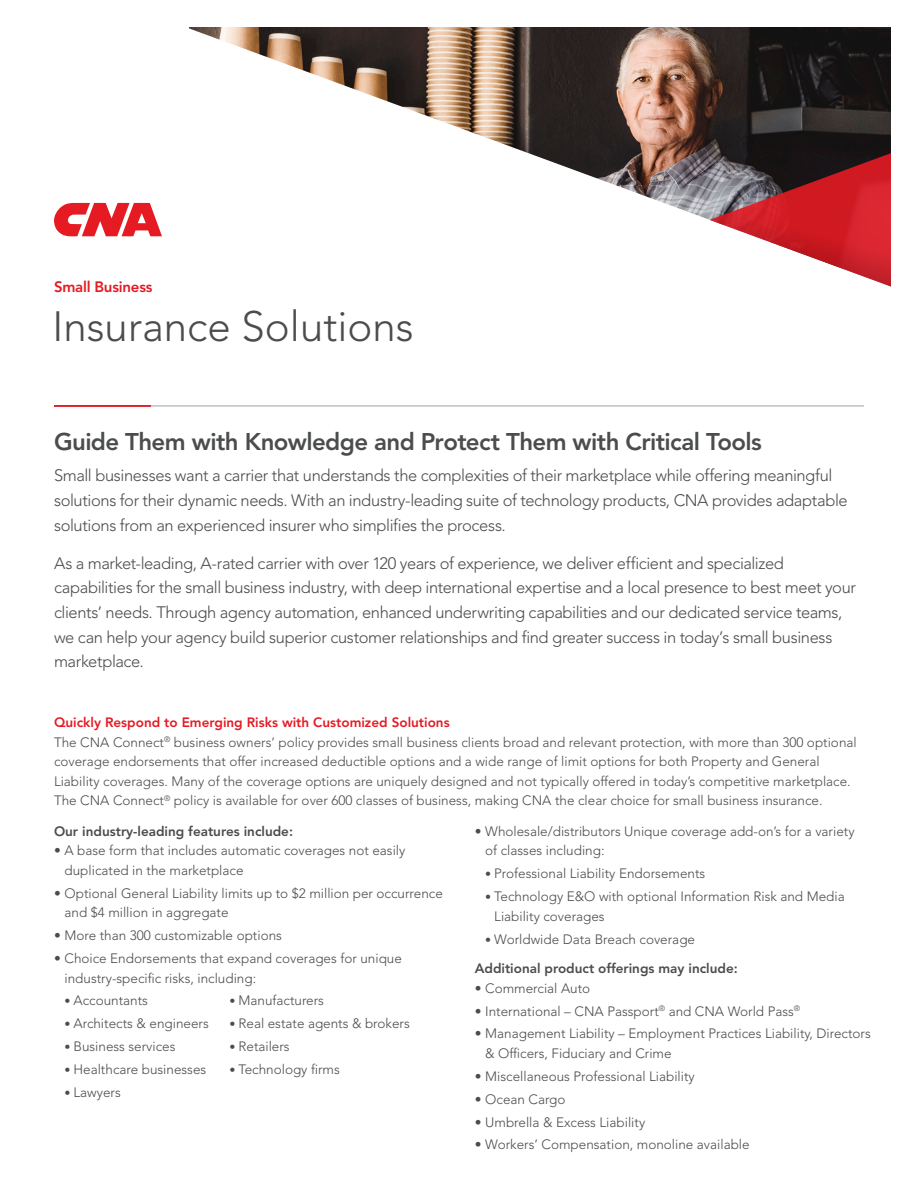
<style>
.page{position:relative;width:918px;height:1188px;background:#fff}
.page>*{position:absolute;margin:0;border:0;box-sizing:border-box;transform-origin:0 0}
.Sell_Sheet_Headline{font:300 42px "Avenir LT Std";color:#4b4c4d}
.Sell_Sheet_Section_T{font:800 24px "Avenir LT Std";letter-spacing:-.025em;color:#4b4c4d}
.Sell_Sheet_Section_I{font:300 16.5px/24.6px "Avenir LT Std";letter-spacing:-.025em;color:#4b4c4d}
.Sell_Sheet_Section_T-2{font:800 15px "Avenir LT Std";letter-spacing:-.015em;color:#e51a23}
.Sell_Sheet_Body_-_9p{font:300 13.5px/19.5px "Avenir LT Std";color:#4b4c4d}
.Sell_Sheet_Section_S{font:800 13.5px "Avenir LT Std";color:#4b4c4d}
.Sell_Sheet_Section_S-2{font:800 13.5px "Avenir LT Std";color:#e51a23}
.s1{font-weight:800;font-size:12px}
</style>
<div class="page">
<img style="left:189px;top:27px;width:702px;height:193px">
<svg style="left:710px;top:153px;width:181px;height:134px"></svg>
<svg style="left:54px;top:203px;width:108px;height:33px"></svg>
<hr style="left:54px;top:406px;width:810px;height:1px;background:#a0a1a5">
<hr style="left:54px;top:405px;width:97px;height:2px;background:#e51a23">
<p class="Sell_Sheet_Section_T-2" style="left:54px;top:278px;width:100px">Small Business</p>
<p class="Sell_Sheet_Headline" style="left:52px;top:302px;width:363px">Insurance Solutions</p>
<p class="Sell_Sheet_Section_T" style="left:54px;top:428px;width:709px">Guide Them with Knowledge and Protect Them with Critical Tools</p>
<p class="Sell_Sheet_Section_I" style="left:54px;top:464px;width:795px">Small businesses want a carrier that understands the complexities of their marketplace while offering meaningful solutions for their dynamic needs. With an industry-leading suite of technology products, CNA provides adaptable solutions from an experienced insurer who simplifies the process.</p>
<p class="Sell_Sheet_Section_I" style="left:54px;top:551px;width:804px">As a market-leading, A-rated carrier with over 120 years of experience, we deliver efficient and specialized capabilities for the small business industry, with deep international expertise and a local presence to best meet your clients’ needs. Through agency automation, enhanced underwriting capabilities and our dedicated service teams, we can help your agency build superior customer relationships and find greater success in today’s small business marketplace.</p>
<p class="Sell_Sheet_Section_S-2" style="left:54px;top:715px;width:397px">Quickly Respond to Emerging Risks with Customized Solutions</p>
<p class="Sell_Sheet_Body_-_9p" style="left:54px;top:732px;width:804px">The CNA Connect<sup>®</sup> business owners’ policy provides small business clients broad and relevant protection, with more than 300 optional coverage endorsements that offer increased deductible options and a wide range of limit options for both Property and General Liability coverages. Many of the coverage options are uniquely designed and not typically offered in today’s competitive marketplace.<br>The CNA Connect<sup>®</sup> policy is available for over 600 classes of business, making CNA the clear choice for small business insurance.</p>
<p class="Sell_Sheet_Section_S" style="left:54px;top:823px;width:241px">Our industry-leading features include:</p>
<p class="Sell_Sheet_Body_-_9p" style="left:65px;top:841px;width:342px;text-indent:-11px">• A base form that includes automatic coverages not easily duplicated in the marketplace</p>
<p class="Sell_Sheet_Body_-_9p" style="left:65px;top:883px;width:380px;text-indent:-11px">• Optional General Liability limits up to $2 million per occurrence and $4 million in aggregate</p>
<p class="Sell_Sheet_Body_-_9p" style="left:54px;top:926px;width:229px">• More than 300 customizable options</p>
<p class="Sell_Sheet_Body_-_9p" style="left:65px;top:949px;width:339px;text-indent:-11px">• Choice Endorsements that expand coverages for unique industry-specific risks, including:</p>
<p class="Sell_Sheet_Body_-_9p" style="left:64px;top:991px;width:85px"><span class="s1">•</span> Accountants</p>
<p class="Sell_Sheet_Body_-_9p" style="left:64px;top:1014px;width:146px"><span class="s1">•</span> Architects &amp; engineers</p>
<p class="Sell_Sheet_Body_-_9p" style="left:64px;top:1037px;width:113px"><span class="s1">•</span> Business services</p>
<p class="Sell_Sheet_Body_-_9p" style="left:64px;top:1060px;width:143px"><span class="s1">•</span> Healthcare businesses</p>
<p class="Sell_Sheet_Body_-_9p" style="left:64px;top:1083px;width:58px"><span class="s1">•</span> Lawyers</p>
<p class="Sell_Sheet_Body_-_9p" style="left:230px;top:991px;width:96px"><span class="s1">•</span> Manufacturers</p>
<p class="Sell_Sheet_Body_-_9p" style="left:230px;top:1014px;width:182px"><span class="s1">•</span> Real estate agents &amp; brokers</p>
<p class="Sell_Sheet_Body_-_9p" style="left:230px;top:1037px;width:62px"><span class="s1">•</span> Retailers</p>
<p class="Sell_Sheet_Body_-_9p" style="left:230px;top:1060px;width:112px"><span class="s1">•</span> Technology firms</p>
<p class="Sell_Sheet_Body_-_9p" style="left:485px;top:822px;width:371px;text-indent:-11px">• Wholesale/distributors Unique coverage add-on’s for a variety of classes including:</p>
<p class="Sell_Sheet_Body_-_9p" style="left:485px;top:864px;width:222px"><span class="s1">•</span> Professional Liability Endorsements</p>
<p class="Sell_Sheet_Body_-_9p" style="left:494px;top:887px;width:352px;text-indent:-9px"><span class="s1">•</span> Technology E&amp;O with optional Information Risk and Media<br>Liability coverages</p>
<p class="Sell_Sheet_Body_-_9p" style="left:485px;top:929px;width:211px"><span class="s1">•</span> Worldwide Data Breach coverage</p>
<p class="Sell_Sheet_Section_S" style="left:475px;top:961px;width:265px">Additional product offerings may include:</p>
<p class="Sell_Sheet_Body_-_9p" style="left:475px;top:978px;width:117px">• Commercial Auto</p>
<p class="Sell_Sheet_Body_-_9p" style="left:475px;top:1001px;width:327px">• International – CNA Passport<sup>®</sup> and CNA World Pass<sup>®</sup></p>
<p class="Sell_Sheet_Body_-_9p" style="left:485px;top:1024px;width:387px;text-indent:-11px">• Management Liability – Employment Practices Liability, Directors &amp; Officers, Fiduciary and Crime</p>
<p class="Sell_Sheet_Body_-_9p" style="left:475px;top:1066px;width:222px">• Miscellaneous Professional Liability</p>
<p class="Sell_Sheet_Body_-_9p" style="left:475px;top:1089px;width:92px">• Ocean Cargo</p>
<p class="Sell_Sheet_Body_-_9p" style="left:475px;top:1112px;width:172px">• Umbrella &amp; Excess Liability</p>
<p class="Sell_Sheet_Body_-_9p" style="left:475px;top:1135px;width:276px">• Workers’ Compensation, monoline available</p>
</div>
